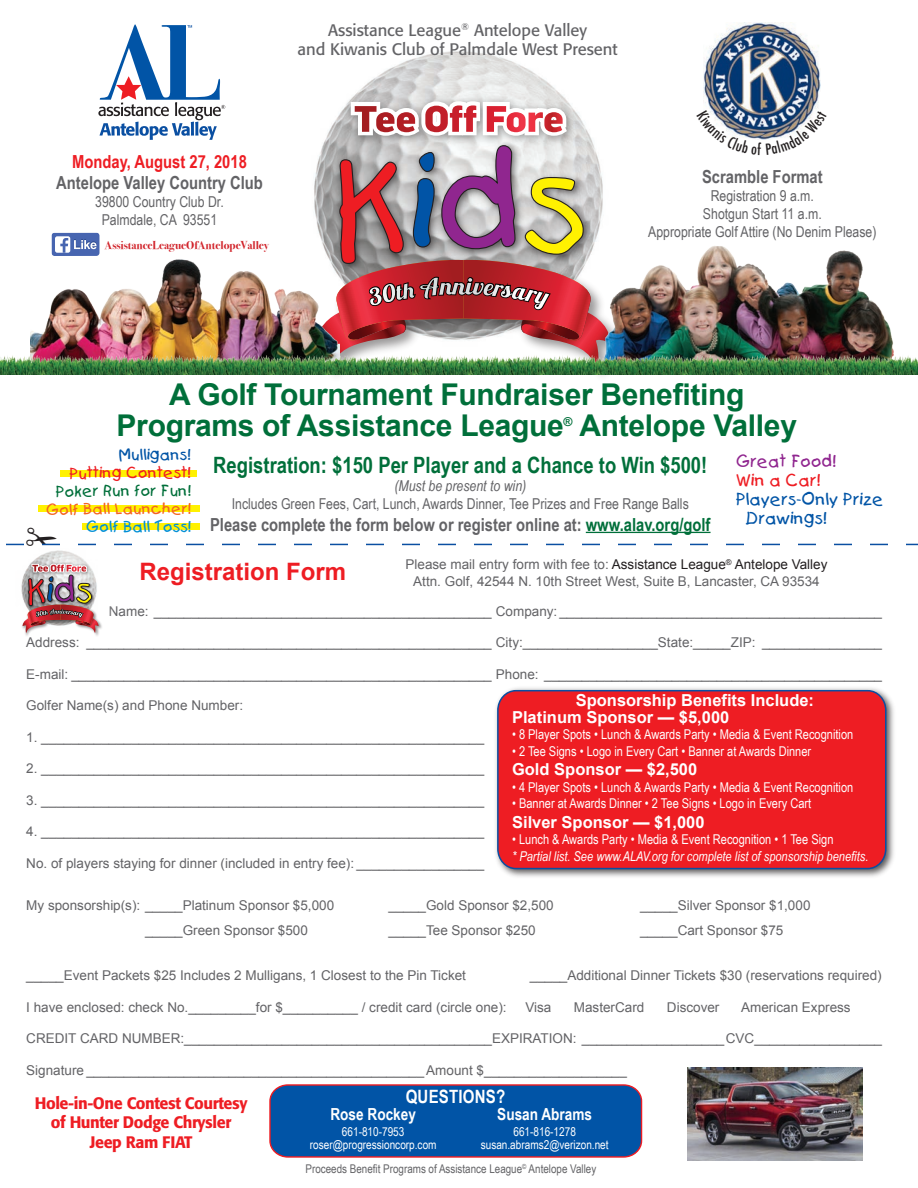
<style>
.page{position:relative;width:918px;height:1188px;background:#fff}
.page>*{position:absolute;margin:0;border:0;box-sizing:border-box;transform-origin:0 0}
.t1{font:700 30px/31.5px "Arial";letter-spacing:-.01em;color:#006f3a}
.t2{font:700 24px "Arial";color:#ee1d23}
.t3{font:700 22.5px "Arial Narrow";color:#006f3a}
.t4{font:700 18.3px "Arial Narrow";letter-spacing:.01em;color:#fff}
.t5{font:700 18px "Arial Narrow";color:#636366}
.t6{font:18px/19px "First Grader";letter-spacing:.02em;color:#0154a6}
.t7{font:700 18px "Arial Narrow";color:#ee1d23}
.t8{font:18px "First Grader";letter-spacing:.02em;color:#90268f}
.t9{font:18px "First Grader";letter-spacing:.02em;color:#ee1d23}
.t10{font:700 16.65px "Arial Narrow";color:#fff}
.t11{font:700 16.5px/16.8px "Arial";color:#fff}
.t12{font:16.5px/19.5px "Formata";color:#636366;text-align:center}
.t13{font:500 16.5px/19.8px "Formata";letter-spacing:-.025em;color:#ee1d23;text-align:center}
.t14{font:16.5px "First Grader";letter-spacing:.01em;color:#f36421}
.t15{font:16.5px "First Grader";letter-spacing:.01em;color:#ee1d23}
.t16{font:16.5px "First Grader";letter-spacing:.01em;color:#006f3a}
.t17{font:16.5px "First Grader";letter-spacing:.01em;color:#008fd5}
.t18{font:16.5px "First Grader";letter-spacing:.01em;color:#0154a6}
.t19{font:15px/18px "Arial Narrow";color:#636366;text-align:center}
.t20{font:italic 15px "Arial Narrow";color:#636366}
.t21{font:13.5px "Arial";color:#636366}
.t22{font:13.5px "Arial Narrow";color:#fff}
.t23{font:italic 13.5px "Arial Narrow";color:#fff}
.t24{font:13.5px "Arial";color:#231f20}
.t25{font:12.3px/13.5px "Arial Narrow";color:#fff;text-align:center}
.t26{font:700 12.3px "Arial";color:#006f3a}
.t27{font:12px "Arial Narrow";color:#636366}
.t28{font:700 11.55px "Bodoni Svty Two ITCTT";color:#d1232a}
.s1{color:#006f3a}
.s2{color:#636366}
</style>
<div class="page">
<img style="left:314px;top:51px;width:243px;height:172px">
<img style="left:310px;top:374px;width:318px;height:3px">
<img style="left:341px;top:91px;width:223px;height:6px">
<svg style="left:317px;top:97px;width:286px;height:249px"></svg>
<div style="left:270px;top:1085px;width:372px;height:72px;background:#0154a6;border-radius:17px"></div>
<div style="left:269px;top:1084px;width:373px;height:74px;border:1px solid #ee1d23;border-radius:17px"></div>
<img style="left:496px;top:688px;width:398px;height:189px">
<div style="left:498px;top:691px;width:388px;height:178px;background:#ee1d23;border-radius:19px"></div>
<div style="left:497px;top:690px;width:389px;height:179px;border:2px solid #0a4fa2;border-radius:19px"></div>
<img style="left:603px;top:246px;width:290px;height:100px">
<img style="left:31px;top:258px;width:308px;height:88px">
<img style="left:0;top:346px;width:523px;height:28px">
<img style="left:523px;top:346px;width:395px;height:28px">
<svg style="left:98px;top:24px;width:127px;height:116px"></svg>
<img style="left:703px;top:22px;width:117px;height:88px">
<div style="left:51px;top:233px;width:49px;height:23px;background:#4765b0;border-radius:3px"></div>
<div style="left:55px;top:236px;width:15px;height:17px;background:#fff;border-radius:2px"></div>
<svg style="left:60px;top:238px;width:8px;height:15px"></svg>
<svg style="left:74px;top:239px;width:23px;height:10px"></svg>
<img style="left:687px;top:1068px;width:175px;height:92px">
<img style="left:21px;top:550px;width:64px;height:48px">
<img style="left:22px;top:621px;width:80px;height:15px">
<img style="left:29px;top:561px;width:58px;height:2px">
<img style="left:23px;top:563px;width:76px;height:71px">
<div style="left:38px;top:506px;width:162px;height:6px;background:#fff101"></div>
<div style="left:82px;top:524px;width:118px;height:6px;background:#fff101"></div>
<div style="left:60px;top:470px;width:136px;height:7px;background:#fff101"></div>
<svg style="left:6px;top:531px;width:912px;height:14px"></svg>
<svg style="left:705px;top:110px;width:114px;height:30px"></svg>
<p class="t12" style="left:298px;top:20px;width:322px">Assistance League<sup>®</sup> Antelope Valley<br>and Kiwanis Club of Palmdale West Present</p>
<h3 class="t7" style="left:72px;top:151px;width:176px">Monday, August 27, 2018</h3>
<h3 class="t5" style="left:56px;top:172px;width:208px">Antelope Valley Country Club</h3>
<p class="t19" style="left:95px;top:193px;width:130px">39800 Country Club Dr.<br>Palmdale, CA 93551</p>
<p class="t28" style="left:105px;top:238px;width:165px">AssistanceLeagueOfAntelopeValley</p>
<h3 class="t5" style="left:702px;top:166px;width:122px">Scramble Format</h3>
<p class="t19" style="left:648px;top:186px;width:230px">Registration 9 a.m.<br>Shotgun Start 11 a.m.<br>Appropriate Golf Attire (No Denim Please)</p>
<h1 class="t1" style="left:117px;top:379px;width:629px;text-indent:53px">A Golf Tournament Fundraiser Benefiting<br>Programs of Assistance League</h1>
<p class="t26" style="left:564px;top:415px;width:11px">®</p>
<h1 class="t1" style="left:579px;top:410px;width:219px">Antelope Valley</h1>
<p class="t18" style="left:118px;top:445px;width:74px">Mulligans!</p>
<p class="t15" style="left:70px;top:463px;width:123px">Putting Contest!</p>
<p class="t16" style="left:56px;top:481px;width:136px">Poker Run for Fun!</p>
<p class="t14" style="left:46px;top:499px;width:146px">Golf Ball Launcher!</p>
<p class="t17" style="left:86px;top:517px;width:106px">Golf Ball Toss!</p>
<h3 class="t3" style="left:213px;top:452px;width:496px">Registration: $150 Per Player and a Chance to Win $500!</h3>
<p class="t20" style="left:394px;top:477px;width:133px">(Must be present to win)</p>
<p class="t19" style="left:232px;top:494px;width:459px">Includes Green Fees, Cart, Lunch, Awards Dinner, Tee Prizes and Free Range Balls</p>
<h3 class="t5" style="left:210px;top:514px;width:502px">Please complete the form below or register online at: <span class="s1">www.alav.org/golf</span></h3>
<h3 class="t8" style="left:736px;top:450px;width:101px">Great Food!</h3>
<h3 class="t9" style="left:736px;top:469px;width:85px">Win a Car!</h3>
<h3 class="t6" style="left:746px;top:489px;width:139px;text-indent:-10px">Players-Only Prize<br>Drawings!</h3>
<h2 class="t2" style="left:139px;top:558px;width:208px">Registration Form</h2>
<p class="t24" style="left:406px;top:557px;width:424px"><span class="s2">Please mail entry form with fee to:</span> Assistance League<sup>®</sup> Antelope Valley</p>
<p class="t21" style="left:413px;top:574px;width:408px">Attn. Golf, 42544 N. 10th Street West, Suite B, Lancaster, CA 93534</p>
<p class="t21" style="left:109px;top:604px;width:775px">Name: _____________________________________________ Company: ___________________________________________</p>
<p class="t21" style="left:26px;top:635px;width:857px">Address: ______________________________________________________ City:__________________State:_____ZIP: ________________</p>
<p class="t21" style="left:26px;top:667px;width:857px">E-mail: ________________________________________________________ Phone: _____________________________________________</p>
<p class="t21" style="left:26px;top:698px;width:218px">Golfer Name(s) and Phone Number:</p>
<p class="t21" style="left:26px;top:730px;width:459px">1. ___________________________________________________________</p>
<p class="t21" style="left:26px;top:761px;width:459px">2. ___________________________________________________________</p>
<p class="t21" style="left:26px;top:793px;width:459px">3. ___________________________________________________________</p>
<p class="t21" style="left:26px;top:824px;width:459px">4. ___________________________________________________________</p>
<p class="t21" style="left:26px;top:856px;width:459px">No. of players staying for dinner (included in entry fee): _________________</p>
<p class="t21" style="left:26px;top:898px;width:309px">My sponsorship(s): _____Platinum Sponsor $5,000</p>
<p class="t21" style="left:389px;top:898px;width:167px">_____Gold Sponsor $2,500</p>
<p class="t21" style="left:640px;top:898px;width:172px">_____Silver Sponsor $1,000</p>
<p class="t21" style="left:145px;top:923px;width:164px">_____Green Sponsor $500</p>
<p class="t21" style="left:389px;top:923px;width:149px">_____Tee Sponsor $250</p>
<p class="t21" style="left:640px;top:923px;width:145px">_____Cart Sponsor $75</p>
<p class="t21" style="left:26px;top:968px;width:441px">_____Event Packets $25 Includes 2 Mulligans, 1 Closest to the Pin Ticket</p>
<p class="t21" style="left:530px;top:968px;width:353px">_____Additional Dinner Tickets $30 (reservations required)</p>
<p class="t21" style="left:26px;top:1000px;width:482px">I have enclosed: check No._________for $__________ / credit card (circle one):</p>
<p class="t21" style="left:525px;top:1000px;width:28px">Visa</p>
<p class="t21" style="left:574px;top:1000px;width:72px">MasterCard</p>
<p class="t21" style="left:667px;top:1000px;width:54px">Discover</p>
<p class="t21" style="left:741px;top:1000px;width:111px">American Express</p>
<p class="t21" style="left:26px;top:1031px;width:857px">CREDIT CARD NUMBER:_________________________________________EXPIRATION: ___________________CVC_________________</p>
<p class="t21" style="left:26px;top:1063px;width:602px">Signature _____________________________________________ Amount $___________________</p>
<p class="t11" style="left:512px;top:692px;width:304px;text-indent:64px">Sponsorship Benefits Include:<br>Platinum Sponsor — $5,000</p>
<p class="t22" style="left:512px;top:727px;width:343px">• 8 Player Spots • Lunch &amp; Awards Party • Media &amp; Event Recognition</p>
<p class="t22" style="left:512px;top:743px;width:301px">• 2 Tee Signs • Logo in Every Cart • Banner at Awards Dinner</p>
<p class="t11" style="left:512px;top:761px;width:187px">Gold Sponsor — $2,500</p>
<p class="t22" style="left:512px;top:779px;width:343px">• 4 Player Spots • Lunch &amp; Awards Party • Media &amp; Event Recognition</p>
<p class="t22" style="left:512px;top:795px;width:301px">• Banner at Awards Dinner • 2 Tee Signs • Logo in Every Cart</p>
<p class="t11" style="left:512px;top:813px;width:194px">Silver Sponsor — $1,000</p>
<p class="t22" style="left:512px;top:831px;width:323px">• Lunch &amp; Awards Party • Media &amp; Event Recognition • 1 Tee Sign</p>
<p class="t23" style="left:512px;top:849px;width:358px">* Partial list. See www.ALAV.org for complete list of sponsorship benefits.</p>
<p class="t13" style="left:35px;top:1093px;width:214px">Hole-in-One Contest Courtesy of Hunter Dodge Chrysler<br>Jeep Ram FIAT</p>
<h3 class="t4" style="left:406px;top:1086px;width:101px">QUESTIONS?</h3>
<p class="t10" style="left:497px;top:1104px;width:96px">Susan Abrams</p>
<p class="t25" style="left:481px;top:1124px;width:129px">661-816-1278 susan.abrams2@verizon.net</p>
<p class="t10" style="left:330px;top:1104px;width:87px">Rose Rockey</p>
<p class="t25" style="left:310px;top:1124px;width:128px">661-810-7953 roser@progressioncorp.com</p>
<p class="t27" style="left:306px;top:1161px;width:292px">Proceeds Benefit Programs of Assistance League<sup>©</sup> Antelope Valley</p>
</div>
